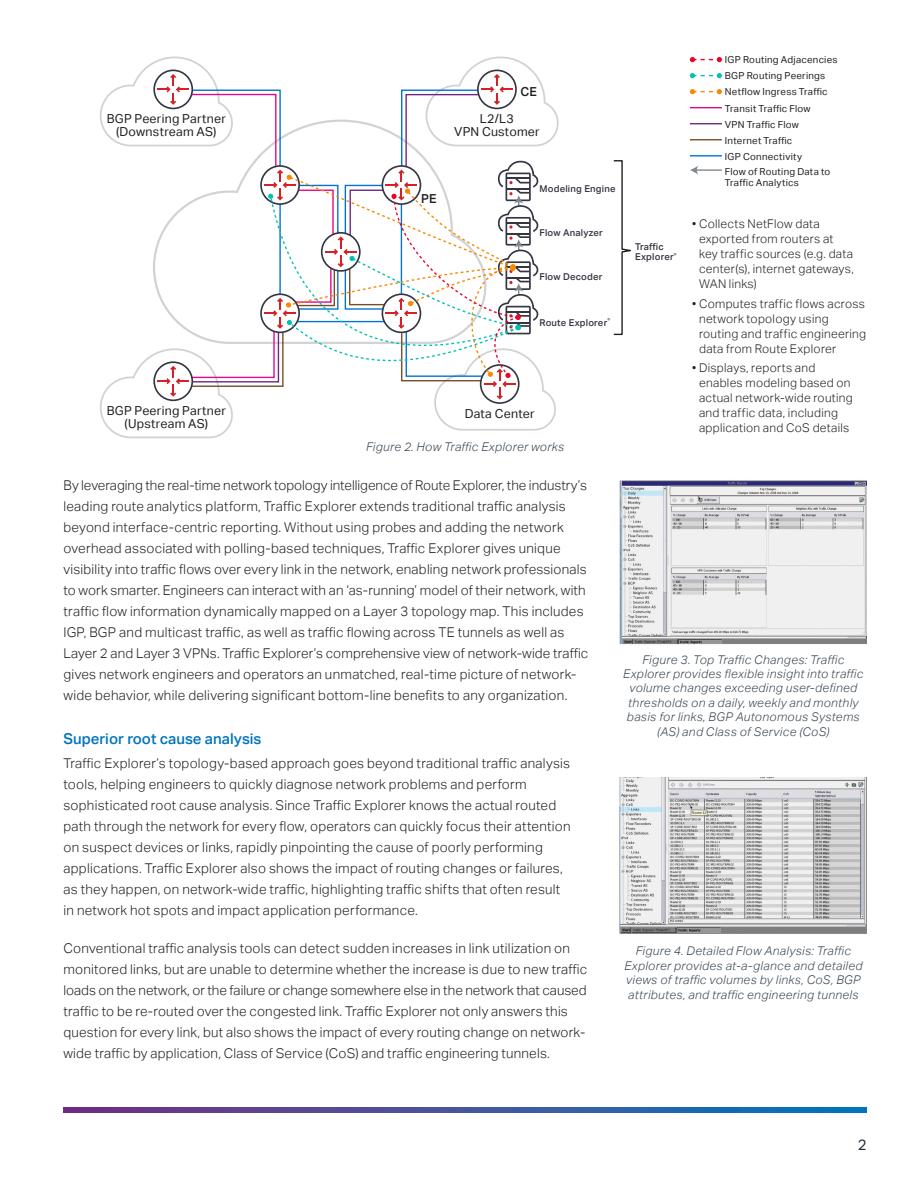
<style>
.page{position:relative;width:918px;height:1188px;background:#fff}
.page>*{position:absolute;margin:0;border:0;box-sizing:border-box;transform-origin:0 0}
.Headline_for_body_co{font:500 15px "Aktiv Grotesk";color:#0075be}
.t1{font:15px "Aktiv Grotesk";color:#252f37}
.Body_Copy{font:300 13.5px/21px "Aktiv Grotesk";letter-spacing:.015em;color:#231f20}
.t2{font:12.45px/12.5px "Aktiv Grotesk";letter-spacing:.02em;color:#231f20;text-align:center}
.t3{font:500 12.45px "Aktiv Grotesk";color:#231f20}
.t4{font:italic 300 12px/14.4px "Aktiv Grotesk";letter-spacing:.03em;color:#364450;text-align:center}
.Sidebar_Bullets{font:300 12px/15px "Aktiv Grotesk";letter-spacing:.025em;color:#231f20}
.t5{font:9.6px/16.2px "Aktiv Grotesk";letter-spacing:.025em;color:#231f20}
.t6{font:500 9.45px/9.9px "Aktiv Grotesk";letter-spacing:.02em;color:#343642}
</style>
<div class="page">
<svg style="left:63px;top:1108px;width:804px;height:4px;background:#3f539d"></svg>
<hr style="left:690px;top:155px;width:32px;height:2px;background:#0073ce">
<hr style="left:696px;top:169px;width:26px;height:2px;background:#808790">
<svg style="left:690px;top:166px;width:8px;height:9px"></svg>
<hr style="left:690px;top:139px;width:32px;height:1px;background:#744c27">
<hr style="left:690px;top:107px;width:32px;height:1px;background:#ed028c">
<hr style="left:690px;top:123px;width:32px;height:1px;background:#6c2681">
<svg style="left:690px;top:73px;width:32px;height:5px"></svg>
<svg style="left:690px;top:57px;width:32px;height:5px"></svg>
<svg style="left:690px;top:89px;width:32px;height:5px"></svg>
<svg style="left:613px;top:160px;width:18px;height:176px"></svg>
<svg style="left:99px;top:56px;width:460px;height:383px"></svg>
<img style="left:619px;top:480px;width:248px;height:164px">
<img style="left:619px;top:777px;width:248px;height:157px">
<p class="t2" style="left:107px;top:113px;width:121px">BGP Peering Partner (Downstream AS)</p>
<p class="t2" style="left:107px;top:405px;width:121px">BGP Peering Partner (Upstream AS)</p>
<p class="t3" style="left:520px;top:84px;width:18px">CE</p>
<p class="t2" style="left:454px;top:113px;width:87px">L2/L3<br>VPN Customer</p>
<p class="t3" style="left:421px;top:192px;width:17px">PE</p>
<p class="t6" style="left:540px;top:184px;width:77px">Modeling Engine</p>
<p class="t6" style="left:540px;top:228px;width:65px">Flow Analyzer</p>
<p class="t6" style="left:540px;top:272px;width:64px">Flow Decoder</p>
<p class="t6" style="left:540px;top:317px;width:72px">Route Explorer<sup>®</sup></p>
<p class="t2" style="left:465px;top:407px;width:71px">Data Center</p>
<p class="t4" style="left:366px;top:439px;width:200px">Figure 2. How Traffic Explorer works</p>
<p class="t6" style="left:635px;top:242px;width:43px">Traffic<br>Explorer<sup>®</sup></p>
<p class="t5" style="left:725px;top:51px;width:114px">IGP Routing Adjacencies</p>
<p class="t5" style="left:725px;top:68px;width:104px">BGP Routing Peerings<br>Netflow Ingress Traffic</p>
<p class="t5" style="left:725px;top:100px;width:87px">Transit Traffic Flow<br>VPN Traffic Flow</p>
<p class="t5" style="left:725px;top:133px;width:69px">Internet Traffic</p>
<p class="t5" style="left:725px;top:150px;width:107px;line-height:14.2px">IGP Connectivity<br>Flow of Routing Data to</p>
<p class="t5" style="left:725px;top:175px;width:76px">Traffic Analytics</p>
<p class="Sidebar_Bullets" style="left:699px;top:217px;width:156px;text-indent:-7px">• Collects NetFlow data exported from routers at key traffic sources (e.g. data center(s), internet gateways,<br>WAN links)</p>
<p class="Sidebar_Bullets" style="left:699px;top:296px;width:169px;text-indent:-7px">• Computes traffic flows across network topology using routing and traffic engineering data from Route Explorer</p>
<p class="Sidebar_Bullets" style="left:699px;top:360px;width:155px;text-indent:-7px">• Displays, reports and enables modeling based on actual network-wide routing and traffic data, including application and CoS details</p>
<p class="Body_Copy" style="left:63px;top:474px;width:526px">By leveraging the real-time network topology intelligence of Route Explorer, the industry’s leading route analytics platform, Traffic Explorer extends traditional traffic analysis beyond interface-centric reporting. Without using probes and adding the network overhead associated with polling-based techniques, Traffic Explorer gives unique visibility into traffic flows over every link in the network, enabling network professionals to work smarter. Engineers can interact with an ‘as-running’ model of their network, with traffic flow information dynamically mapped on a Layer 3 topology map. This includes IGP, BGP and multicast traffic, as well as traffic flowing across TE tunnels as well as Layer 2 and Layer 3 VPNs. Traffic Explorer’s comprehensive view of network-wide traffic gives network engineers and operators an unmatched, real-time picture of network&shy;wide behavior, while delivering significant bottom-line benefits to any organization.</p>
<p class="Headline_for_body_co" style="left:63px;top:730px;width:200px">Superior root cause analysis</p>
<p class="Body_Copy" style="left:63px;top:753px;width:509px">Traffic Explorer’s topology-based approach goes beyond traditional traffic analysis tools, helping engineers to quickly diagnose network problems and perform sophisticated root cause analysis. Since Traffic Explorer knows the actual routed path through the network for every flow, operators can quickly focus their attention on suspect devices or links, rapidly pinpointing the cause of poorly performing applications. Traffic Explorer also shows the impact of routing changes or failures, as they happen, on network-wide traffic, highlighting traffic shifts that often result in network hot spots and impact application performance.</p>
<p class="Body_Copy" style="left:63px;top:938px;width:525px">Conventional traffic analysis tools can detect sudden increases in link utilization on monitored links, but are unable to determine whether the increase is due to new traffic loads on the network, or the failure or change somewhere else in the network that caused traffic to be re-routed over the congested link. Traffic Explorer not only answers this question for every link, but also shows the impact of every routing change on network&shy;wide traffic by application, Class of Service (CoS) and traffic engineering tunnels.</p>
<p class="t4" style="left:623px;top:652px;width:242px">Figure 3. Top Traffic Changes: Traffic Explorer provides flexible insight into traffic volume changes exceeding user-defined thresholds on a daily, weekly and monthly basis for links, BGP Autonomous Systems (AS) and Class of Service (CoS)</p>
<p class="t4" style="left:624px;top:944px;width:240px">Figure 4. Detailed Flow Analysis: Traffic Explorer provides at-a-glance and detailed views of traffic volumes by links, CoS, BGP attributes, and traffic engineering tunnels</p>
<p class="t1" style="left:858px;top:1136px;width:10px">2</p>
</div>
